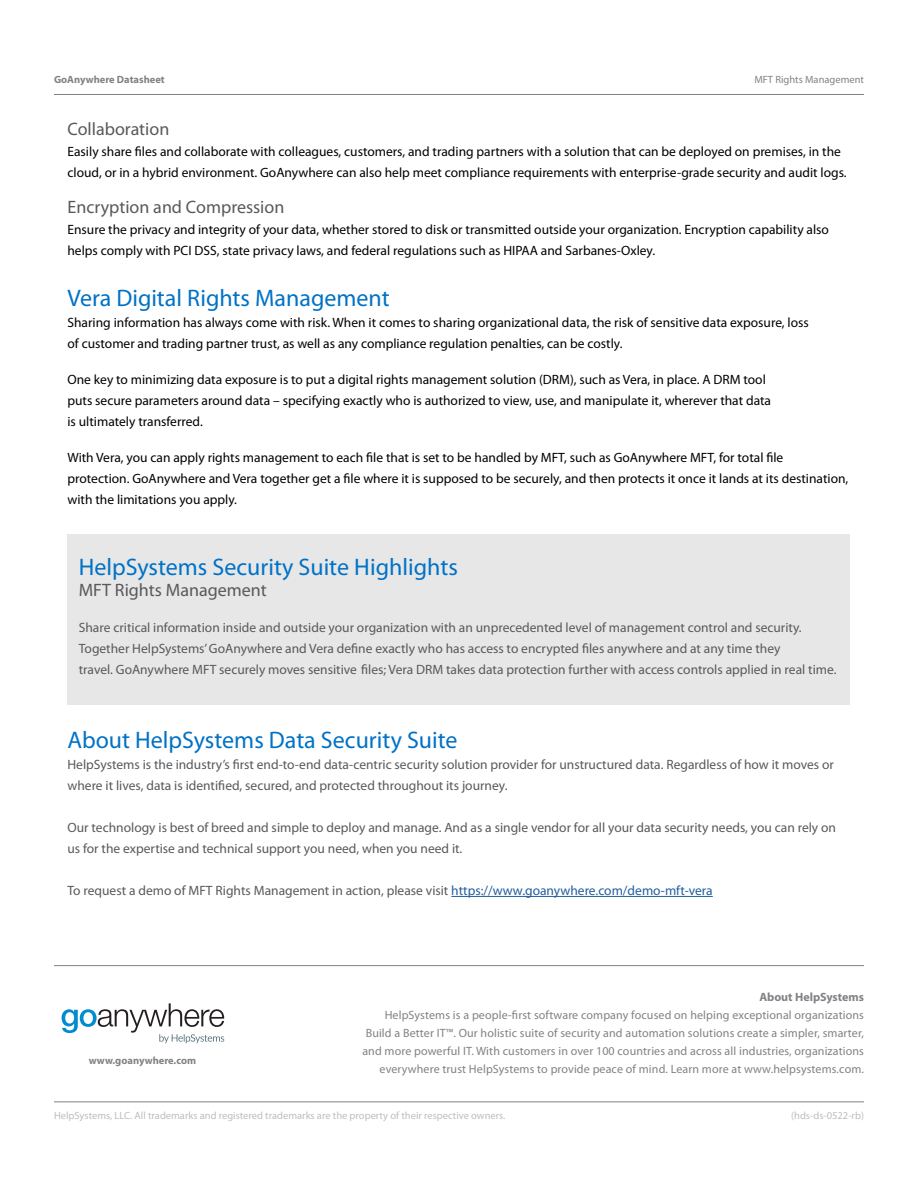
<style>
.page{position:relative;width:918px;height:1188px;background:#fff}
.page>*{position:absolute;margin:0;border:0;box-sizing:border-box;transform-origin:0 0}
.t1{font:24px "Myriad Pro";color:#0072c6}
.t2{font:18px "Myriad Pro";color:#58595b}
.t3{font:13.5px/21px "Myriad Pro";color:#000}
.t4{font:13.5px/21px "Myriad Pro";color:#58595b}
.t5{font:12px/18px "Myriad Pro";letter-spacing:.01em;color:#808285;text-align:right}
.t6{font:700 12px "Myriad Pro";color:#808285}
.t7{font:10.5px "Myriad Pro";color:#bcbec0}
.t8{font:700 10.5px "Myriad Pro";color:#808285}
.t9{font:10.5px "Myriad Pro";color:#808285}
.s1{color:#215e9e}
</style>
<div class="page">
<hr style="left:54px;top:94px;width:810px;height:1px;background:#808285">
<hr style="left:54px;top:1101px;width:810px;height:1px;background:#808285">
<hr style="left:54px;top:965px;width:810px;height:1px;background:#808285">
<svg style="left:62px;top:1003px;width:162px;height:40px"></svg>
<div style="left:68px;top:535px;width:782px;height:170px;background:#e7e7e7"></div>
<hr style="left:451px;top:896px;width:262px;height:1px;background:#215e9e">
<p class="t8" style="left:54px;top:72px;width:112px">GoAnywhere Datasheet</p>
<p class="t9" style="left:754px;top:73px;width:111px">MFT Rights Management</p>
<h2 class="t2" style="left:68px;top:118px;width:103px">Collaboration</h2>
<p class="t3" style="left:68px;top:141px;width:781px">Easily share files and collaborate with colleagues, customers, and trading partners with a solution that can be deployed on premises, in the cloud, or in a hybrid environment. GoAnywhere can also help meet compliance requirements with enterprise-grade security and audit logs.</p>
<h2 class="t2" style="left:68px;top:196px;width:218px">Encryption and Compression</h2>
<p class="t3" style="left:68px;top:219px;width:763px">Ensure the privacy and integrity of your data, whether stored to disk or transmitted outside your organization. Encryption capability also helps comply with PCI DSS, state privacy laws, and federal regulations such as HIPAA and Sarbanes-Oxley.</p>
<h1 class="t1" style="left:68px;top:283px;width:324px">Vera Digital Rights Management</h1>
<p class="t3" style="left:68px;top:312px;width:743px">Sharing information has always come with risk. When it comes to sharing organizational data, the risk of sensitive data exposure, loss of customer and trading partner trust, as well as any compliance regulation penalties, can be costly.</p>
<p class="t3" style="left:68px;top:369px;width:705px">One key to minimizing data exposure is to put a digital rights management solution (DRM), such as Vera, in place. A DRM tool puts secure parameters around data – specifying exactly who is authorized to view, use, and manipulate it, wherever that data is ultimately transferred.</p>
<p class="t3" style="left:68px;top:447px;width:782px">With Vera, you can apply rights management to each file that is set to be handled by MFT, such as GoAnywhere MFT, for total file protection. GoAnywhere and Vera together get a file where it is supposed to be securely, and then protects it once it lands at its destination, with the limitations you apply.</p>
<h1 class="t1" style="left:79px;top:552px;width:381px">HelpSystems Security Suite Highlights</h1>
<h2 class="t2" style="left:79px;top:579px;width:189px">MFT Rights Management</h2>
<p class="t4" style="left:79px;top:617px;width:759px">Share critical information inside and outside your organization with an unprecedented level of management control and security.<br>Together HelpSystems’ GoAnywhere and Vera define exactly who has access to encrypted files anywhere and at any time they<br>travel. GoAnywhere MFT securely moves sensitive files; Vera DRM takes data protection further with access controls applied in real time.</p>
<h1 class="t1" style="left:68px;top:725px;width:392px">About HelpSystems Data Security Suite</h1>
<p class="t4" style="left:68px;top:754px;width:768px">HelpSystems is the industry’s first end-to-end data-centric security solution provider for unstructured data. Regardless of how it moves or where it lives, data is identified, secured, and protected throughout its journey.</p>
<p class="t4" style="left:68px;top:817px;width:770px">Our technology is best of breed and simple to deploy and manage. And as a single vendor for all your data security needs, you can rely on us for the expertise and technical support you need, when you need it.</p>
<p class="t4" style="left:68px;top:880px;width:647px">To request a demo of MFT Rights Management in action, please visit <span class="s1">https://www.goanywhere.com/demo-mft-vera</span></p>
<p class="t8" style="left:89px;top:1053px;width:109px">www.goanywhere.com</p>
<p class="t6" style="left:759px;top:989px;width:106px">About HelpSystems</p>
<p class="t5" style="left:362px;top:1006px;width:503px">HelpSystems is a people-first software company focused on helping exceptional organizations Build a Better IT™. Our holistic suite of security and automation solutions create a simpler, smarter, and more powerful IT. With customers in over 100 countries and across all industries, organizations everywhere trust HelpSystems to provide peace of mind. Learn more at www.helpsystems.com.</p>
<p class="t7" style="left:54px;top:1109px;width:453px">HelpSystems, LLC. All trademarks and registered trademarks are the property of their respective owners.</p>
<p class="t7" style="left:791px;top:1109px;width:74px">(hds-ds-0522-rb)</p>
</div>
